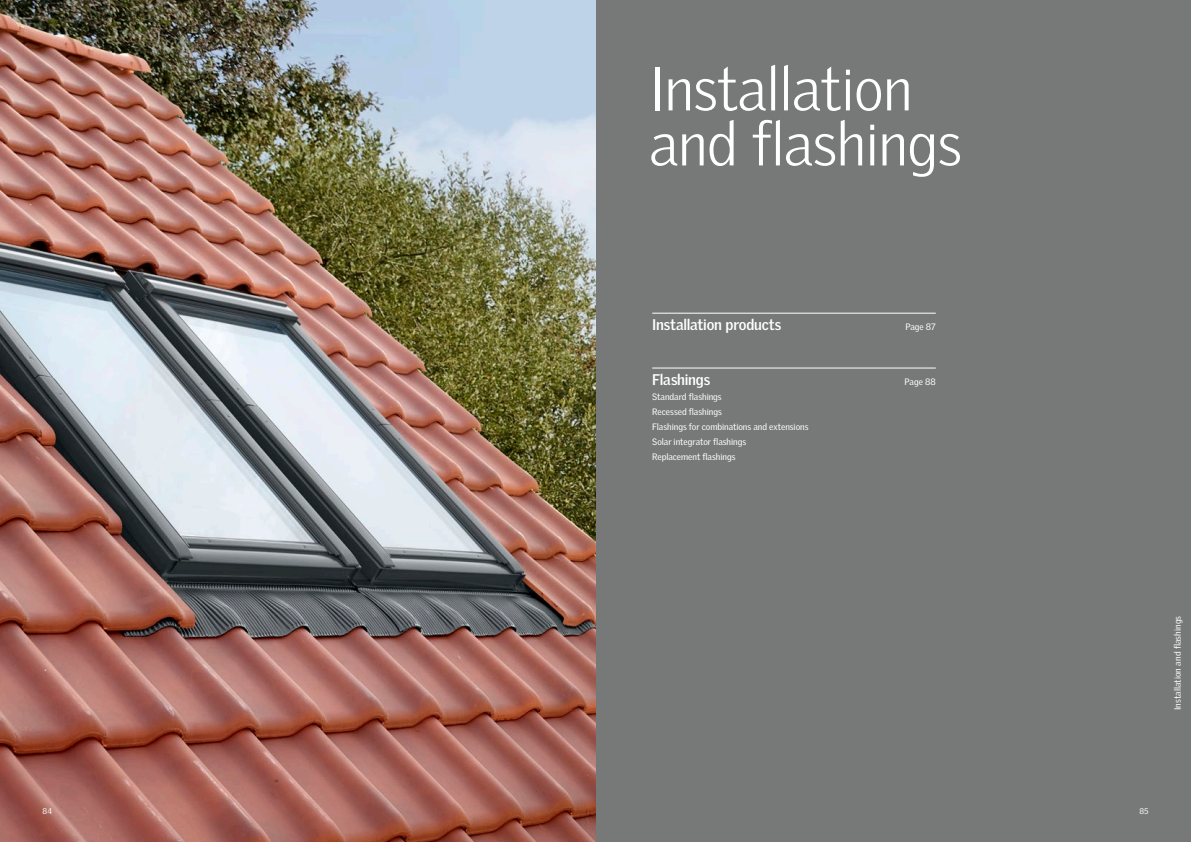
<style>
.page{position:relative;width:1191px;height:842px;background:#fff}
.page>*{position:absolute;margin:0;border:0;box-sizing:border-box;transform-origin:0 0}
.t1{font:300 60px/55px "Velux Gothic";letter-spacing:-.01em;color:#fff}
.t2{font:700 15px "Velux Gothic";letter-spacing:-.015em;color:#fff}
.t3{font:9px/15px "Velux Gothic";color:#fff}
.t4{font:8px "Velux Gothic";color:#fff}
</style>
<div class="page">
<div style="left:595px;top:0;width:596px;height:842px;background:#777978"></div>
<img style="left:0;top:0;width:595px;height:842px">
<hr style="left:652px;top:313px;width:283px;height:1px;background:#fff">
<hr style="left:652px;top:368px;width:283px;height:1px;background:#fff">
<h1 class="t1" style="left:649px;top:60px;width:314px">Installation and flashings</h1>
<h2 class="t2" style="left:652px;top:316px;width:131px">Installation products</h2>
<p class="t3" style="left:905px;top:320px;width:32px">Page 87</p>
<h2 class="t2" style="left:652px;top:371px;width:60px">Flashings</h2>
<p class="t3" style="left:904px;top:374px;width:33px">Page 88</p>
<p class="t3" style="left:652px;top:389px;width:158px">Standard flashings<br>Recessed flashings<br>Flashings for combinations and extensions<br>Solar integrator flashings<br>Replacement flashings</p>
<p class="t3" style="left:1170px;top:710px;width:96px;rotate:-90deg">Installation and flashings</p>
<p class="t4" style="left:43px;top:806px;width:11px">84</p>
<p class="t4" style="left:1139px;top:806px;width:11px">85</p>
</div>
